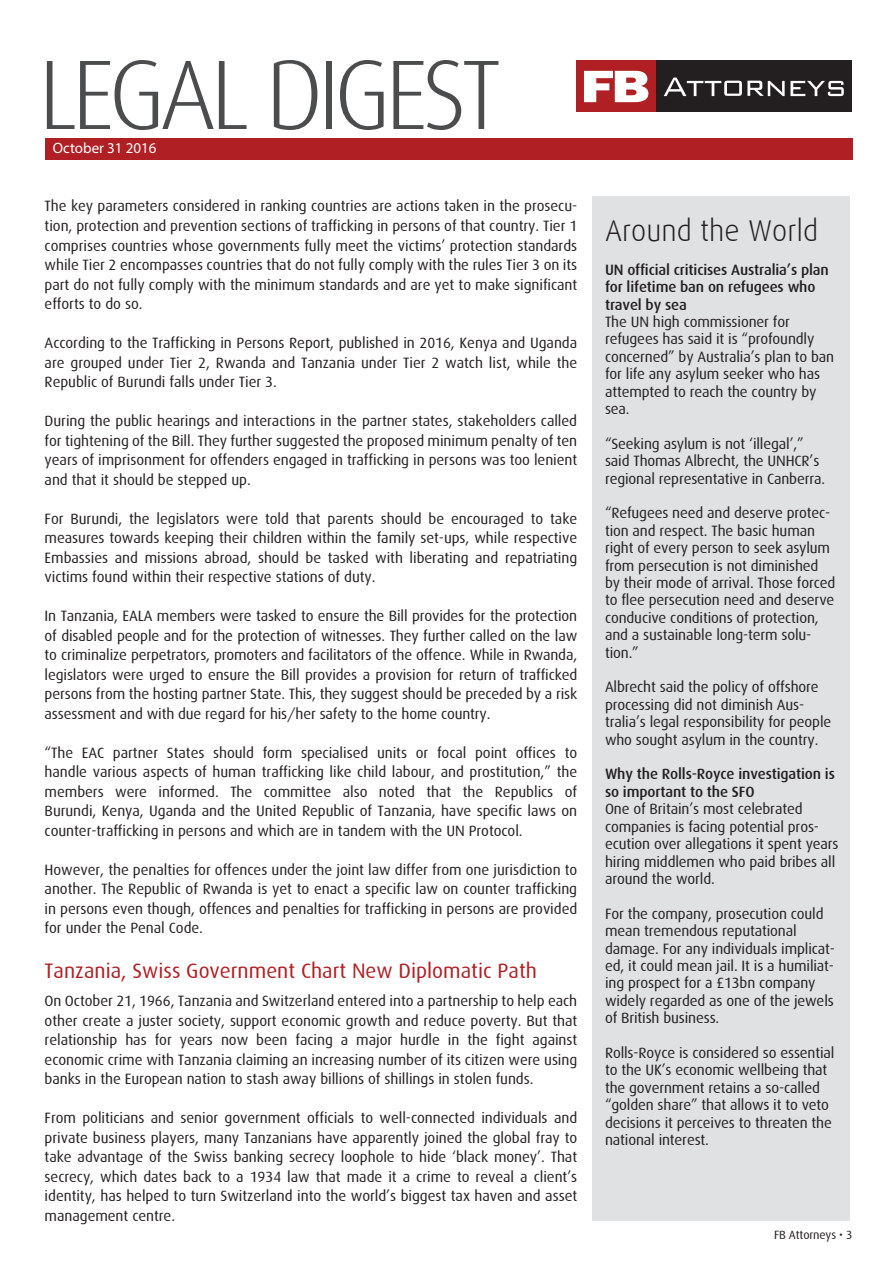
<style>
.page{position:relative;width:893px;height:1263px;background:#fff}
.page>*{position:absolute;margin:0;border:0;box-sizing:border-box;transform-origin:0 0}
.t1{font:300 98.85px "Dax";letter-spacing:-.06em;color:#4b4c4d}
.t2{font:300 30px "Dax";color:#231f20}
.t3{font:21px "Dax";color:#b01f23}
.t4{font:16.2px "Myriad Pro";color:#fff}
.t5{font:15px/19.5px "Dax";letter-spacing:-.01em;color:#231f20;text-align:justify}
.t6{font:500 15px/17.4px "Dax";letter-spacing:-.01em;color:#231f20}
.t7{font:15px "Myriad Pro";color:#fff}
.t8{font:12px "Dax";letter-spacing:-.01em;color:#231f20}
</style>
<div class="page">
<div style="left:593px;top:196px;width:257px;height:1024px;background:#e0e1e3"></div>
<div style="left:654px;top:60px;width:198px;height:52px;background:#231f20"></div>
<div style="left:577px;top:60px;width:79px;height:52px;background:#af1f23"></div>
<svg style="left:584px;top:71px;width:64px;height:31px"></svg>
<svg style="left:664px;top:78px;width:180px;height:18px"></svg>
<div style="left:45px;top:138px;width:808px;height:22px;background:#b01f23"></div>
<h1 class="t1" style="left:38px;top:41px;width:465px">LEGAL DIGEST</h1>
<p class="t7" style="left:53px;top:139px;width:105px">October 31 2016</p>
<p class="t4" style="left:59px;top:147px;width:67px">May 2015</p>
<p class="t5" style="left:45px;top:197px;width:534px">The key parameters considered in ranking countries are actions taken in the prosecu&shy;tion, protection and prevention sections of trafficking in persons of that country. Tier 1 comprises countries whose governments fully meet the victims’ protection standards while Tier 2 encompasses countries that do not fully comply with the rules Tier 3 on its part do not fully comply with the minimum standards and are yet to make significant efforts to do so.</p>
<p class="t5" style="left:45px;top:333px;width:534px">According to the Trafficking in Persons Report, published in 2016, Kenya and Uganda are grouped under Tier 2, Rwanda and Tanzania under Tier 2 watch list, while the Republic of Burundi falls under Tier 3.</p>
<p class="t5" style="left:45px;top:411px;width:534px">During the public hearings and interactions in the partner states, stakeholders called for tightening of the Bill. They further suggested the proposed minimum penalty of ten years of imprisonment for offenders engaged in trafficking in persons was too lenient and that it should be stepped up.</p>
<p class="t5" style="left:45px;top:509px;width:534px">For Burundi, the legislators were told that parents should be encouraged to take measures towards keeping their children within the family set-ups, while respective Embassies and missions abroad, should be tasked with liberating and repatriating victims found within their respective stations of duty.</p>
<p class="t5" style="left:45px;top:606px;width:534px">In Tanzania, EALA members were tasked to ensure the Bill provides for the protection of disabled people and for the protection of witnesses. They further called on the law to criminalize perpetrators, promoters and facilitators of the offence. While in Rwanda, legislators were urged to ensure the Bill provides a provision for return of trafficked persons from the hosting partner State. This, they suggest should be preceded by a risk assessment and with due regard for his/her safety to the home country.</p>
<p class="t5" style="left:45px;top:743px;width:534px">“The EAC partner States should form specialised units or focal point offices to handle various aspects of human trafficking like child labour, and prostitution,” the members were informed. The committee also noted that the Republics of Burundi, Kenya, Uganda and the United Republic of Tanzania, have specific laws on counter-trafficking in persons and which are in tandem with the UN Protocol.</p>
<p class="t5" style="left:45px;top:860px;width:534px">However, the penalties for offences under the joint law differ from one jurisdiction to another. The Republic of Rwanda is yet to enact a specific law on counter trafficking in persons even though, offences and penalties for trafficking in persons are provided for under the Penal Code.</p>
<h3 class="t3" style="left:45px;top:959px;width:494px">Tanzania, Swiss Government Chart New Diplomatic Path</h3>
<p class="t5" style="left:45px;top:991px;width:534px">On October 21, 1966, Tanzania and Switzerland entered into a partnership to help each other create a juster society, support economic growth and reduce poverty. But that relationship has for years now been facing a major hurdle in the fight against economic crime with Tanzania claiming an increasing number of its citizen were using banks in the European nation to stash away billions of shillings in stolen funds.</p>
<p class="t5" style="left:45px;top:1108px;width:534px">From politicians and senior government officials to well-connected individuals and private business players, many Tanzanians have apparently joined the global fray to take advantage of the Swiss banking secrecy loophole to hide ‘black money’. That secrecy, which dates back to a 1934 law that made it a crime to reveal a client’s identity, has helped to turn Switzerland into the world’s biggest tax haven and asset management centre.</p>
<h2 class="t2" style="left:605px;top:214px;width:215px">Around the World</h2>
<p class="t6" style="left:605px;top:261px;width:225px">UN official criticises Australia’s plan for lifetime ban on refugees who travel by sea</p>
<p class="t5" style="left:605px;top:313px;width:231px;line-height:17.4px;text-align:left">The UN high commissioner for refugees has said it is “profoundly concerned” by Australia’s plan to ban for life any asylum seeker who has attempted to reach the country by sea.</p>
<p class="t5" style="left:605px;top:435px;width:222px;line-height:17.4px;text-align:left">“Seeking asylum is not ‘illegal’,” said Thomas Albrecht, the UNHCR’s regional representative in Canberra.</p>
<p class="t5" style="left:605px;top:505px;width:232px;line-height:17.4px;text-align:left">“Refugees need and deserve protec&shy;tion and respect. The basic human right of every person to seek asylum from persecution is not diminished by their mode of arrival. Those forced to flee persecution need and deserve conducive conditions of protection, and a sustainable long-term solu&shy;tion.”</p>
<p class="t5" style="left:605px;top:679px;width:228px;line-height:17.4px;text-align:left">Albrecht said the policy of offshore processing did not diminish Aus&shy;tralia’s legal responsibility for people who sought asylum in the country.</p>
<p class="t6" style="left:605px;top:766px;width:231px">Why the Rolls-Royce investigation is so important to the SFO</p>
<p class="t5" style="left:605px;top:800px;width:235px;line-height:17.4px;text-align:left">One of Britain’s most celebrated companies is facing potential pros&shy;ecution over allegations it spent years hiring middlemen who paid bribes all around the world.</p>
<p class="t5" style="left:605px;top:905px;width:231px;line-height:17.4px;text-align:left">For the company, prosecution could mean tremendous reputational damage. For any individuals implicat&shy;ed, it could mean jail. It is a humiliat&shy;ing prospect for a £13bn company widely regarded as one of the jewels of British business.</p>
<p class="t5" style="left:605px;top:1044px;width:231px;line-height:17.4px;text-align:left">Rolls-Royce is considered so essential to the UK’s economic wellbeing that the government retains a so-called “golden share” that allows it to veto decisions it perceives to threaten the national interest.</p>
<p class="t8" style="left:774px;top:1228px;width:80px">FB Attorneys • 3</p>
</div>
